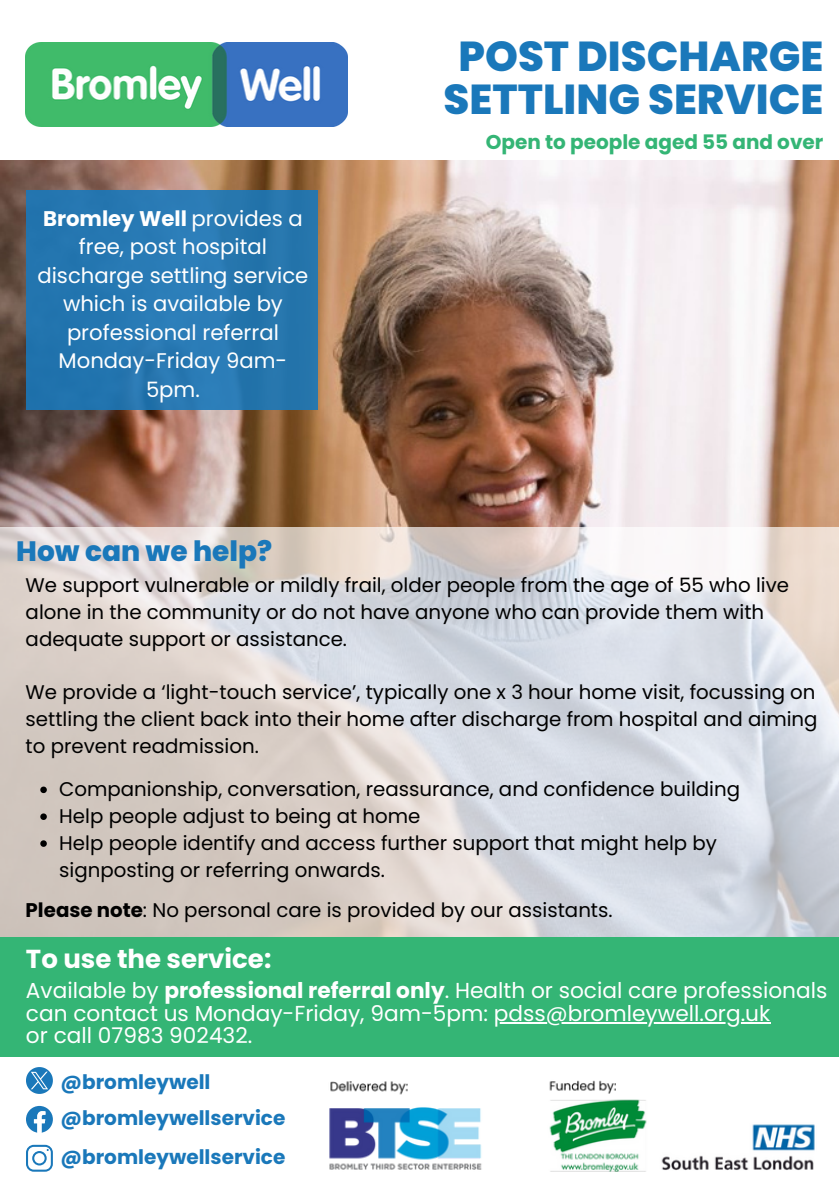
<style>
.page{position:relative;width:839px;height:1191px;background:#fff}
.page>*{position:absolute;margin:0;border:0;box-sizing:border-box;transform-origin:0 0}
.t1{font:800 41.8px "Poppins";color:#1a78ba}
.t2{font:800 28px "Poppins";color:#1a78ba}
.t3{font:700 26px "Poppins";color:#fff}
.t4{font:21.6px/22.4px "Poppins";color:#fff}
.t5{font:21.2px/28.4px "Poppins";color:#fff;text-align:center}
.t6{font:700 20px "Poppins";color:#1a78ba}
.t7{font:700 20px "Poppins";color:#34b575}
.t8{font:19.8px/26.8px "Poppins";color:#000}
.s1{font-weight:700}
</style>
<div class="page">
<img style="left:26px;top:42px;width:321px;height:84px">
<img style="left:329px;top:1080px;width:486px;height:92px">
<svg style="left:26px;top:1067px;width:27px;height:27px"></svg>
<svg style="left:26px;top:1106px;width:27px;height:27px"></svg>
<svg style="left:26px;top:1145px;width:27px;height:27px"></svg>
<img style="left:0;top:160px;width:838px;height:367px">
<svg style="left:0;top:527px;width:838px;height:410px;background:#d9d5d6"></svg>
<div style="left:0;top:937px;width:838px;height:119px;background:#34b575"></div>
<hr style="left:494px;top:1022px;width:276px;height:2px;background:#fff">
<svg style="left:40px;top:787px;width:7px;height:6px"></svg>
<svg style="left:40px;top:813px;width:7px;height:7px"></svg>
<svg style="left:40px;top:840px;width:7px;height:7px"></svg>
<div style="left:26px;top:190px;width:292px;height:219px;background:#2676af"></div>
<p class="t1" style="left:458px;top:27px;width:366px">POST DISCHARGE</p>
<p class="t1" style="left:443px;top:71px;width:381px">SETTLING SERVICE</p>
<p class="t5" style="left:37px;top:204px;width:272px"><span class="s1">Bromley Well</span> provides a free, post hospital discharge settling service which is available by professional referral<br>Monday-Friday 9am-<br>5pm.</p>
<p class="t7" style="left:485px;top:128px;width:339px">Open to people aged 55 and over</p>
<p class="t2" style="left:16px;top:531px;width:257px">How can we help?</p>
<p class="t8" style="left:26px;top:572px;width:765px">We support vulnerable or mildly frail, older people from the age of 55 who live alone in the community or do not have anyone who can provide them with adequate support or assistance.</p>
<p class="t8" style="left:26px;top:679px;width:793px;text-align:justify">We provide a ‘light-touch service’, typically one x 3 hour home visit, focussing on settling the client back into their home after discharge from hospital and aiming to prevent readmission.</p>
<p class="t8" style="left:59px;top:776px;width:682px">Companionship, conversation, reassurance, and confidence building</p>
<p class="t8" style="left:59px;top:803px;width:363px">Help people adjust to being at home</p>
<p class="t8" style="left:59px;top:830px;width:659px">Help people identify and access further support that might help by signposting or referring onwards.</p>
<p class="t8" style="left:26px;top:897px;width:588px"><span class="s1">Please note</span>: No personal care is provided by our assistants.</p>
<p class="t3" style="left:26px;top:941px;width:247px">To use the service:</p>
<p class="t4" style="left:26px;top:980px;width:802px">Available by <span class="s1">professional referral only</span>. Health or social care professionals can contact us Monday-Friday, 9am-5pm: pdss@bromleywell.org.uk</p>
<p class="t4" style="left:26px;top:1025px;width:228px">or call 07983 902432.</p>
<p class="t6" style="left:60px;top:1068px;width:151px">@bromleywell</p>
<p class="t6" style="left:60px;top:1104px;width:226px">@bromleywellservice</p>
<p class="t6" style="left:60px;top:1143px;width:226px">@bromleywellservice</p>
</div>
